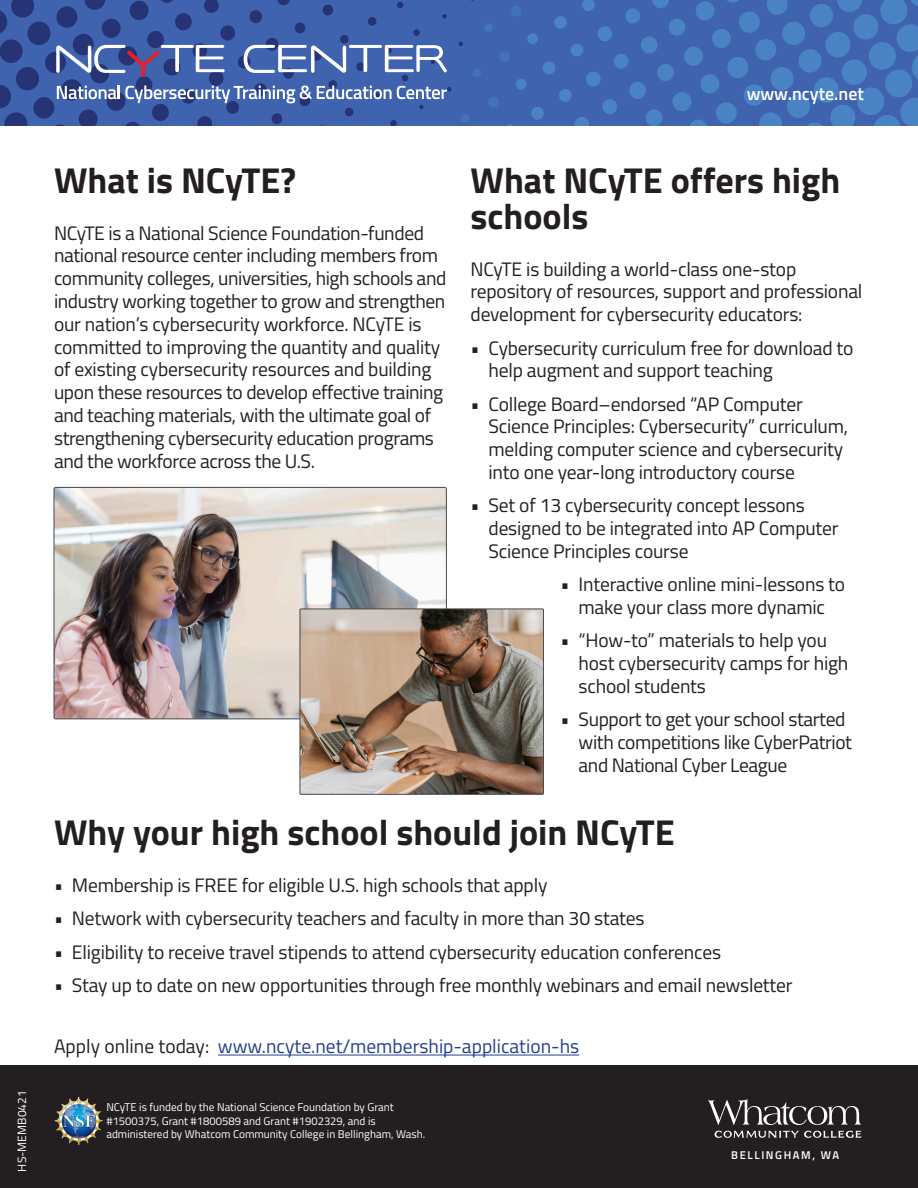
<style>
.page{position:relative;width:918px;height:1188px;background:#fff}
.page>*{position:absolute;margin:0;border:0;box-sizing:border-box;transform-origin:0 0}
.t1{font:700 36px/36px "Titillium Web";color:#231f20}
.t2{font:19.5px/22.8px "Titillium Web";letter-spacing:-.01em;color:#231f20}
.t3{font:19.5px "Titillium Web";color:#253f8e}
.t4{font:600 18px "Titillium Web";color:#fff}
.t5{font:12px "Titillium Web";color:#fff}
.t6{font:11.25px/13.5px "Titillium Web";color:#fff}
.t7{font:600 11.25px "Titillium Web";letter-spacing:.14em;color:#fff}
.s1{color:#231f20}
</style>
<div class="page">
<div style="left:0;top:1066px;width:918px;height:122px;background:#231f20"></div>
<svg style="left:458px;top:0;width:460px;height:126px"></svg>
<img style="left:55px;top:1097px;width:48px;height:48px">
<svg style="left:708px;top:1099px;width:153px;height:26px"></svg>
<svg style="left:715px;top:1131px;width:147px;height:7px"></svg>
<img style="left:56px;top:489px;width:389px;height:228px">
<div style="left:54px;top:487px;width:393px;height:232px;border:1px solid #494a4b;border-radius:2px"></div>
<hr style="left:218px;top:1055px;width:361px;height:1px;background:#253f8e">
<img style="left:302px;top:611px;width:240px;height:182px">
<div style="left:300px;top:609px;width:244px;height:186px;border:1px solid #494a4b"></div>
<svg style="left:0;top:0;width:452px;height:126px"></svg>
<p class="t5" style="left:13px;top:1172px;width:82px;rotate:-90deg">HS-MEMB0421</p>
<p class="t1" style="left:54px;top:160px;width:244px">What is NCyTE?</p>
<p class="t2" style="left:54px;top:221px;width:394px">NCyTE is a National Science Foundation-funded national resource center including members from community colleges, universities, high schools and industry working together to grow and strengthen our nation’s cybersecurity workforce. NCyTE is committed to improving the quantity and quality of existing cybersecurity resources and building upon these resources to develop effective training and teaching materials, with the ultimate goal of strengthening cybersecurity education programs and the workforce across the U.S.</p>
<p class="t4" style="left:747px;top:81px;width:119px">www.ncyte.net</p>
<p class="t1" style="left:471px;top:160px;width:371px">What NCyTE offers high schools</p>
<p class="t2" style="left:471px;top:257px;width:393px">NCyTE is building a world-class one-stop repository of resources, support and professional development for cybersecurity educators:</p>
<p class="t2" style="left:489px;top:335px;width:367px;text-indent:-18px">• Cybersecurity curriculum free for download to help augment and support teaching</p>
<p class="t2" style="left:489px;top:392px;width:361px;text-indent:-18px">• College Board–endorsed “AP Computer Science Principles: Cybersecurity” curriculum, melding computer science and cybersecurity into one year-long introductory course</p>
<p class="t2" style="left:489px;top:493px;width:352px;text-indent:-18px">• Set of 13 cybersecurity concept lessons designed to be integrated into AP Computer<br>Science Principles course</p>
<p class="t2" style="left:561px;top:572px;width:286px;text-align:center">• Interactive online mini-lessons to make your class more dynamic</p>
<p class="t2" style="left:579px;top:628px;width:271px;text-indent:-18px">• “How-to” materials to help you host cybersecurity camps for high school students</p>
<p class="t2" style="left:579px;top:707px;width:275px;text-indent:-18px">• Support to get your school started with competitions like CyberPatriot and National Cyber League</p>
<p class="t1" style="left:54px;top:813px;width:622px">Why your high school should join NCyTE</p>
<p class="t2" style="left:54px;top:873px;width:495px">• Membership is FREE for eligible U.S. high schools that apply</p>
<p class="t2" style="left:54px;top:906px;width:592px">• Network with cybersecurity teachers and faculty in more than 30 states</p>
<p class="t2" style="left:54px;top:940px;width:669px">• Eligibility to receive travel stipends to attend cybersecurity education conferences</p>
<p class="t2" style="left:54px;top:973px;width:740px">• Stay up to date on new opportunities through free monthly webinars and email newsletter</p>
<p class="t3" style="left:54px;top:1032px;width:527px"><span class="s1">Apply online today:</span> www.ncyte.net/membership-application-hs</p>
<p class="t6" style="left:106px;top:1100px;width:320px">NCyTE is funded by the National Science Foundation by Grant #1500375, Grant #1800589 and Grant #1902329, and is administered by Whatcom Community College in Bellingham, Wash.</p>
<p class="t7" style="left:731px;top:1147px;width:109px">BELLINGHAM, WA</p>
</div>
